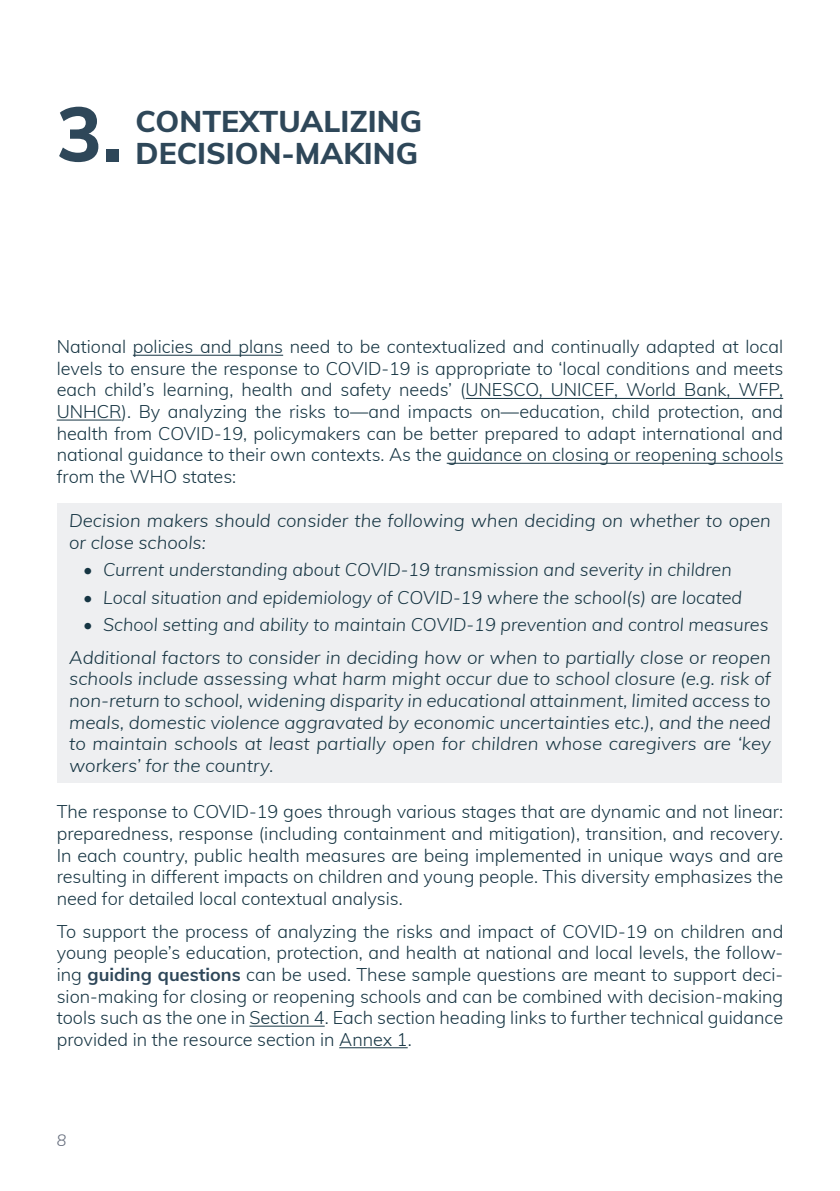
<style>
.page{position:relative;width:840px;height:1191px;background:#fff}
.page>*{position:absolute;margin:0;border:0;box-sizing:border-box;transform-origin:0 0}
.INEE_HEADER_NUMBER{font:800 76px "Muli";color:#2e4759}
.INEE_HEADER_LEVEL1{font:800 30px/32px "Muli";color:#2e4759}
.INEE_Paragraph{font:300 18px/21.6px "Muli";color:#163543;text-align:justify}
.INEE_Paragraph-2{font:italic 300 18px/21.6px "Muli";color:#163543;text-align:justify;scale:1.04 1}
.INEE_Paragraph-3{font:italic 300 18px/21.6px "Muli";color:#163543}
.t1{font:italic 300 16px "Muli";color:#636b7b}
.s1{font-weight:700;color:#2e4759}
</style>
<div class="page">
<hr style="left:133px;top:355px;width:150px;height:1px;background:#163543">
<hr style="left:465px;top:398px;width:317px;height:1px;background:#163543">
<hr style="left:57px;top:419px;width:65px;height:1px;background:#163543">
<hr style="left:446px;top:463px;width:336px;height:1px;background:#163543">
<hr style="left:249px;top:1025px;width:75px;height:1px;background:#163543">
<hr style="left:339px;top:1047px;width:68px;height:1px;background:#163543">
<div style="left:58px;top:503px;width:723px;height:280px;background:#eeeff1"></div>
<p class="INEE_HEADER_NUMBER" style="left:57px;top:78px;width:67px">3.</p>
<p class="INEE_HEADER_LEVEL1" style="left:135px;top:104px;width:288px">CONTEXTUALIZING<br>DECISION-MAKING</p>
<p class="INEE_Paragraph" style="left:57px;top:335px;width:727px">National policies and plans need to be contextualized and continually adapted at local levels to ensure the response to COVID-19 is appropriate to ‘local conditions and meets each child’s learning, health and safety needs’ (UNESCO, UNICEF, World Bank, WFP, UNHCR). By analyzing the risks to—and impacts on—education, child protection, and health from COVID-19, policymakers can be better prepared to adapt international and national guidance to their own contexts. As the guidance on closing or reopening schools from the WHO states:</p>
<p class="INEE_Paragraph-3" style="left:69px;top:509px;width:703px">Decision makers should consider the following when deciding on whether to open or close schools:</p>
<p class="INEE_Paragraph-3" style="left:83px;top:558px;width:649px">• Current understanding about COVID-19 transmission and severity in children</p>
<p class="INEE_Paragraph-3" style="left:83px;top:585px;width:660px">• Local situation and epidemiology of COVID-19 where the school(s) are located</p>
<p class="INEE_Paragraph-3" style="left:83px;top:613px;width:686px">• School setting and ability to maintain COVID-19 prevention and control measures</p>
<p class="INEE_Paragraph-2" style="left:69px;top:645px;width:676px">Additional factors to consider in deciding how or when to partially close or reopen schools include assessing what harm might occur due to school closure (e.g. risk of non-return to school, widening disparity in educational attainment, limited access to meals, domestic violence aggravated by economic uncertainties etc.), and the need to maintain schools at least partially open for children whose caregivers are ‘key workers’ for the country.</p>
<p class="INEE_Paragraph" style="left:57px;top:800px;width:727px">The response to COVID-19 goes through various stages that are dynamic and not linear: preparedness, response (including containment and mitigation), transition, and recovery.<br>In each country, public health measures are being implemented in unique ways and are resulting in different impacts on children and young people. This diversity emphasizes the need for detailed local contextual analysis.</p>
<p class="INEE_Paragraph" style="left:57px;top:919px;width:727px">To support the process of analyzing the risks and impact of COVID-19 on children and young people’s education, protection, and health at national and local levels, the follow&shy;ing <span class="s1">guiding questions</span> can be used. These sample questions are meant to support deci&shy;sion-making for closing or reopening schools and can be combined with decision-making tools such as the one in Section 4. Each section heading links to further technical guidance provided in the resource section in Annex 1.</p>
<p class="t1" style="left:57px;top:1129px;width:11px">8</p>
</div>
